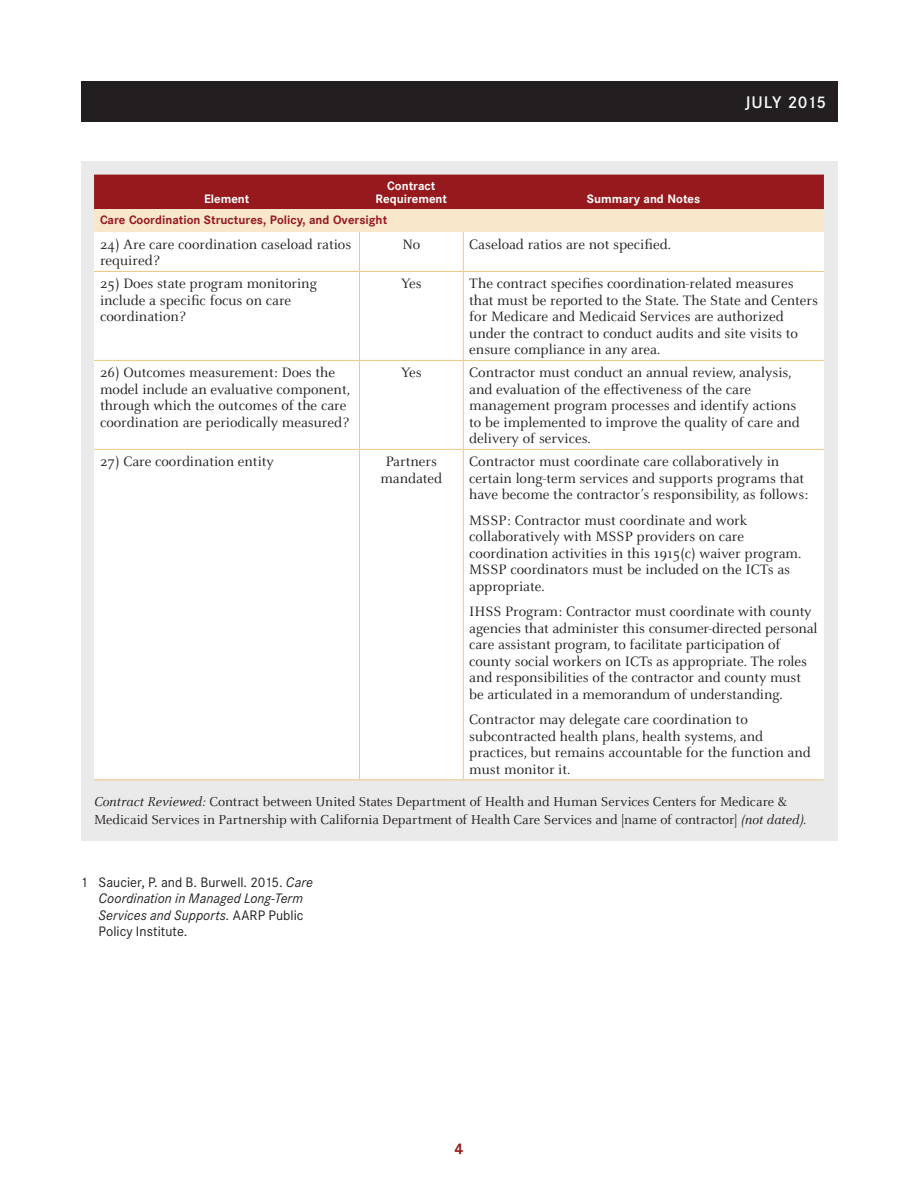
<style>
.page{position:relative;width:918px;height:1188px;background:#fff}
.page>*{position:absolute;margin:0;border:0;box-sizing:border-box;transform-origin:0 0}
.t1{font:500 16.5px "Corporate S";color:#fbfbfb}
.StateTableText{font:15px/16.5px "Celeste Pro";color:#231f20}
.t2{font:700 15px "Corporate S";color:#961a1d}
.StateTableText-2{font:14.25px/17.2px "Celeste Pro";letter-spacing:-.005em;color:#231f20}
.Endnote_Text{font:13.5px/16.5px "Corporate S";letter-spacing:.005em;color:#231f20}
.TableRowHead{font:700 12px "Corporate S";color:#961a1d}
.TableColHead{font:700 12px/13.5px "Corporate S";color:#fff;text-align:center}
.s1{font-style:italic}
</style>
<div class="page">
<div style="left:81px;top:81px;width:756px;height:40px;background:#231f20"></div>
<div style="left:81px;top:161px;width:756px;height:680px;background:#ebeaea"></div>
<div style="left:94px;top:175px;width:730px;height:34px;background:#961a1d"></div>
<div style="left:94px;top:209px;width:730px;height:23px;background:#f8e7cb"></div>
<div style="left:94px;top:232px;width:730px;height:547px;background:#fff"></div>
<hr style="left:94px;top:360px;width:265px;height:1px;background:#f0c78b">
<hr style="left:359px;top:360px;width:104px;height:1px;background:#f0c78b">
<hr style="left:463px;top:360px;width:361px;height:1px;background:#f0c78b">
<hr style="left:94px;top:449px;width:265px;height:1px;background:#f0c78b">
<hr style="left:359px;top:449px;width:104px;height:1px;background:#f0c78b">
<hr style="left:463px;top:449px;width:361px;height:1px;background:#f0c78b">
<hr style="left:359px;top:232px;width:1px;height:39px;background:#f0c78b">
<hr style="left:463px;top:232px;width:1px;height:39px;background:#f0c78b">
<hr style="left:359px;top:272px;width:1px;height:88px;background:#f0c78b">
<hr style="left:463px;top:272px;width:1px;height:88px;background:#f0c78b">
<hr style="left:359px;top:361px;width:1px;height:88px;background:#f0c78b">
<hr style="left:463px;top:361px;width:1px;height:88px;background:#f0c78b">
<hr style="left:359px;top:450px;width:1px;height:329px;background:#f0c78b">
<hr style="left:463px;top:450px;width:1px;height:329px;background:#f0c78b">
<hr style="left:94px;top:271px;width:265px;height:1px;background:#f0c78b">
<hr style="left:359px;top:271px;width:104px;height:1px;background:#f0c78b">
<hr style="left:463px;top:271px;width:361px;height:1px;background:#f0c78b">
<hr style="left:94px;top:779px;width:265px;height:1px;background:#f0c78b">
<hr style="left:359px;top:779px;width:104px;height:1px;background:#f0c78b">
<hr style="left:463px;top:779px;width:361px;height:1px;background:#f0c78b">
<p class="TableColHead" style="left:204px;top:192px;width:47px">Element</p>
<p class="TableColHead" style="left:376px;top:179px;width:73px">Contract<br>Requirement</p>
<p class="TableColHead" style="left:587px;top:192px;width:115px">Summary and Notes</p>
<p class="t1" style="left:745px;top:92px;width:82px">JULY 2015</p>
<p class="TableRowHead" style="left:100px;top:213px;width:289px">Care Coordination Structures, Policy, and Oversight</p>
<p class="StateTableText" style="left:100px;top:236px;width:253px">24) Are care coordination caseload ratios required?</p>
<p class="StateTableText" style="left:402px;top:236px;width:19px">No</p>
<p class="StateTableText" style="left:469px;top:236px;width:203px">Caseload ratios are not specified.</p>
<p class="StateTableText" style="left:100px;top:275px;width:218px">25) Does state program monitoring include a specific focus on care coordination?</p>
<p class="StateTableText" style="left:401px;top:275px;width:23px">Yes</p>
<p class="StateTableText" style="left:469px;top:275px;width:350px">The contract specifies coordination-related measures that must be reported to the State. The State and Centers for Medicare and Medicaid Services are authorized under the contract to conduct audits and site visits to ensure compliance in any area.</p>
<p class="StateTableText" style="left:100px;top:364px;width:252px">26) Outcomes measurement: Does the model include an evaluative component, through which the outcomes of the care coordination are periodically measured?</p>
<p class="StateTableText" style="left:401px;top:364px;width:23px">Yes</p>
<p class="StateTableText" style="left:469px;top:364px;width:332px">Contractor must conduct an annual review, analysis, and evaluation of the effectiveness of the care management program processes and identify actions to be implemented to improve the quality of care and delivery of services.</p>
<p class="StateTableText" style="left:100px;top:453px;width:175px">27) Care coordination entity</p>
<p class="StateTableText" style="left:380px;top:453px;width:63px;text-align:center">Partners mandated</p>
<p class="StateTableText" style="left:469px;top:453px;width:341px">Contractor must coordinate care collaboratively in certain long-term services and supports programs that have become the contractor’s responsibility, as follows:</p>
<p class="StateTableText" style="left:469px;top:512px;width:333px">MSSP: Contractor must coordinate and work collaboratively with MSSP providers on care coordination activities in this 1915(c) waiver program.<br>MSSP coordinators must be included on the ICTs as appropriate.</p>
<p class="StateTableText" style="left:469px;top:603px;width:350px">IHSS Program: Contractor must coordinate with county agencies that administer this consumer-directed personal care assistant program, to facilitate participation of county social workers on ICTs as appropriate. The roles and responsibilities of the contractor and county must be articulated in a memorandum of understanding.</p>
<p class="StateTableText" style="left:469px;top:711px;width:343px">Contractor may delegate care coordination to subcontracted health plans, health systems, and practices, but remains accountable for the function and must monitor it.</p>
<p class="StateTableText-2" style="left:94px;top:793px;width:714px"><span class="s1">Contract Reviewed:</span> Contract between United States Department of Health and Human Services Centers for Medicare &amp;<br>Medicaid Services in Partnership with California Department of Health Care Services and [name of contractor] <span class="s1">(not dated).</span></p>
<p class="Endnote_Text" style="left:99px;top:874px;width:216px;text-indent:-18px">1 Saucier, P. and B. Burwell. 2015. <span class="s1">Care<br>Coordination in Managed Long-Term<br>Services and Supports.</span> AARP Public<br>Policy Institute.</p>
<p class="t2" style="left:454px;top:1139px;width:11px">4</p>
</div>
